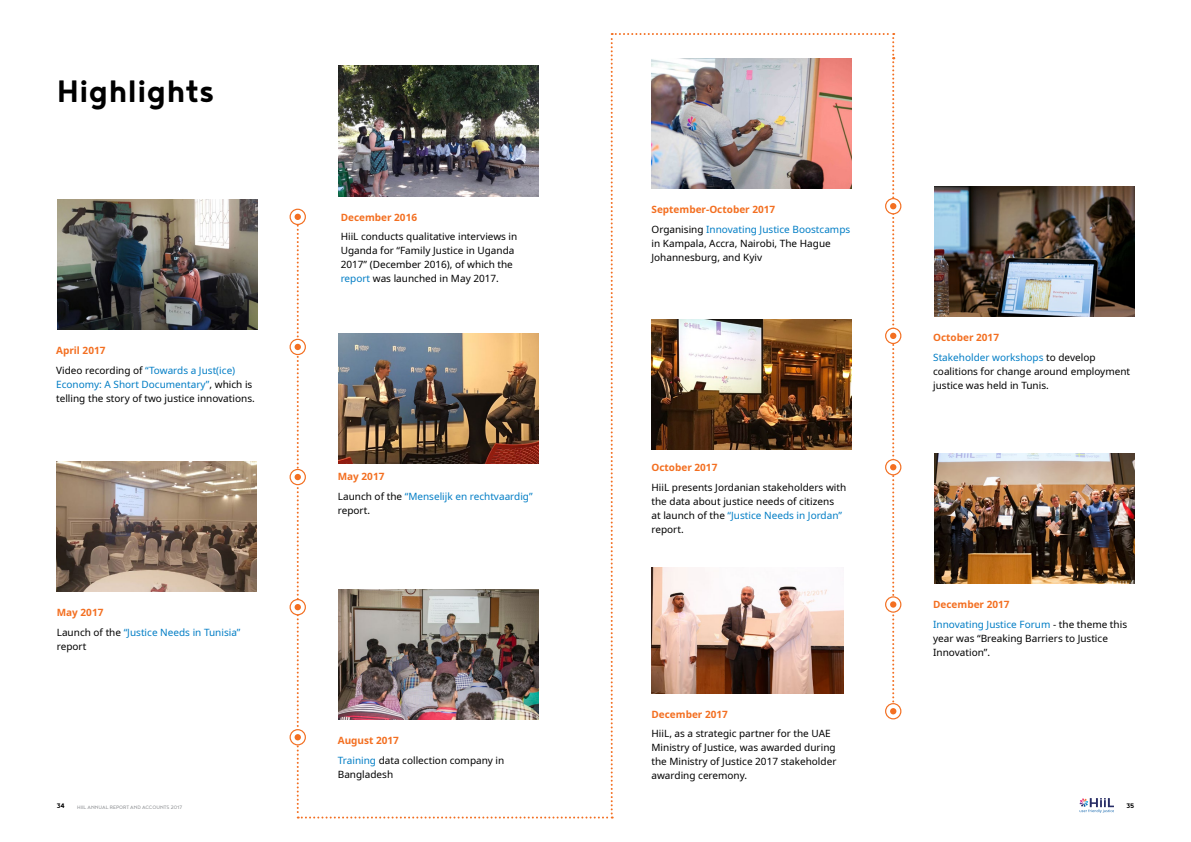
<style>
.page{position:relative;width:1191px;height:842px;background:#fff}
.page>*{position:absolute;margin:0;border:0;box-sizing:border-box;transform-origin:0 0}
.t1{font:700 38px "Noyh";color:#000}
.t2{font:10px/14px "Noto Sans";color:#000}
.t3{font:10px/19.7px "Noto Sans";color:#007dc5}
.t4{font:700 10px "Noto Sans";color:#f36f21}
.t5{font:700 8px "Noyh";color:#000}
.t6{font:6px "Noyh";color:#939598}
.s1{font-weight:700;color:#f36f21}
.s2{color:#000}
.s3{color:#007dc5}
</style>
<div class="page">
<svg style="left:1079px;top:798px;width:35px;height:15px"></svg>
<svg style="left:290px;top:209px;width:15px;height:15px"></svg>
<div style="left:289px;top:209px;width:17px;height:16px;border:1px solid #f36f21;border-radius:50%"></div>
<div style="left:294px;top:214px;width:7px;height:6px;background:#f36f21;border-radius:50%"></div>
<svg style="left:290px;top:339px;width:15px;height:15px"></svg>
<div style="left:289px;top:339px;width:17px;height:16px;border:1px solid #f36f21;border-radius:50%"></div>
<div style="left:294px;top:344px;width:7px;height:6px;background:#f36f21;border-radius:50%"></div>
<img style="left:57px;top:461px;width:200px;height:131px">
<svg style="left:290px;top:469px;width:15px;height:16px"></svg>
<div style="left:289px;top:469px;width:17px;height:16px;border:1px solid #f36f21;border-radius:50%"></div>
<div style="left:294px;top:474px;width:7px;height:6px;background:#f36f21;border-radius:50%"></div>
<img style="left:57px;top:199px;width:200px;height:131px">
<svg style="left:290px;top:600px;width:15px;height:15px"></svg>
<div style="left:289px;top:599px;width:17px;height:16px;border:1px solid #f36f21;border-radius:50%"></div>
<div style="left:294px;top:604px;width:7px;height:6px;background:#f36f21;border-radius:50%"></div>
<svg style="left:290px;top:730px;width:15px;height:15px"></svg>
<div style="left:289px;top:729px;width:17px;height:16px;border:1px solid #f36f21;border-radius:50%"></div>
<div style="left:294px;top:734px;width:7px;height:6px;background:#f36f21;border-radius:50%"></div>
<div style="left:885px;top:198px;width:16px;height:16px;border:1px solid #f36f21;border-radius:50%"></div>
<div style="left:885px;top:328px;width:16px;height:16px;border:1px solid #f36f21;border-radius:50%"></div>
<div style="left:885px;top:459px;width:16px;height:16px;border:1px solid #f36f21;border-radius:50%"></div>
<div style="left:885px;top:596px;width:16px;height:17px;border:1px solid #f36f21;border-radius:50%"></div>
<div style="left:885px;top:703px;width:16px;height:16px;border:1px solid #f36f21;border-radius:50%"></div>
<img style="left:297px;top:33px;width:599px;height:785px">
<img style="left:934px;top:187px;width:200px;height:130px">
<img style="left:651px;top:319px;width:200px;height:131px">
<img style="left:934px;top:453px;width:200px;height:131px">
<img style="left:651px;top:567px;width:193px;height:126px">
<h1 class="t1" style="left:57px;top:69px;width:159px">Highlights</h1>
<p class="t3" style="left:56px;top:341px;width:181px"><span class="s1">April 2017<br></span><span class="s2">Video recording of</span> “Towards a Just(ice)</p>
<p class="t2" style="left:56px;top:377px;width:200px"><span class="s3">Economy: A Short Documentary”</span>, which is telling the story of two justice innovations.</p>
<p class="t3" style="left:57px;top:603px;width:185px"><span class="s1">May 2017<br></span><span class="s2">Launch of the</span> “Justice Needs in Tunisia”</p>
<p class="t2" style="left:57px;top:639px;width:31px">report</p>
<p class="t4" style="left:341px;top:210px;width:78px">December 2016</p>
<p class="t2" style="left:341px;top:230px;width:178px">HiiL conducts qualitative interviews in Uganda for “Family Justice in Uganda 2017” (December 2016), of which the <span class="s3">report</span> was launched in May 2017.</p>
<p class="t3" style="left:338px;top:467px;width:196px"><span class="s1">May 2017<br></span><span class="s2">Launch of the</span> “Menselijk en rechtvaardig”</p>
<p class="t2" style="left:338px;top:503px;width:34px">report.</p>
<p class="t2" style="left:338px;top:731px;width:168px;line-height:19.7px"><span class="s1">August 2017<br></span><span class="s3">Training</span> data collection company in</p>
<p class="t2" style="left:338px;top:768px;width:57px">Bangladesh</p>
<p class="t3" style="left:651px;top:200px;width:200px"><span class="s1">September-October 2017<br></span><span class="s2">Organising</span> Innovating Justice Boostcamps</p>
<p class="t2" style="left:651px;top:236px;width:181px">in Kampala, Accra, Nairobi, The Hague<br>Johannesburg, and Kyiv</p>
<p class="t4" style="left:651px;top:461px;width:67px">October 2017</p>
<p class="t2" style="left:651px;top:481px;width:196px">HiiL presents Jordanian stakeholders with the data about justice needs of citizens<br>at launch of the <span class="s3">“Justice Needs in Jordan” </span>report.</p>
<p class="t4" style="left:651px;top:707px;width:78px">December 2017</p>
<p class="t2" style="left:651px;top:727px;width:186px">HiiL, as a strategic partner for the UAE Ministry of Justice, was awarded during the Ministry of Justice 2017 stakeholder awarding ceremony.</p>
<p class="t3" style="left:933px;top:328px;width:164px"><span class="s1">October 2017<br></span>Stakeholder workshops <span class="s2">to develop</span></p>
<p class="t2" style="left:933px;top:365px;width:198px">coalitions for change around employment justice was held in Tunis.</p>
<p class="t3" style="left:933px;top:595px;width:195px"><span class="s1">December 2017<br></span>Innovating Justice Forum <span class="s2">- the theme this</span></p>
<p class="t2" style="left:933px;top:631px;width:176px">year was “Breaking Barriers to Justice<br>Innovation”.</p>
<p class="t5" style="left:57px;top:801px;width:9px">34</p>
<p class="t6" style="left:77px;top:803px;width:106px">HIIL ANNUAL REPORT AND ACCOUNTS 2017</p>
<p class="t5" style="left:1126px;top:801px;width:9px">35</p>
</div>
